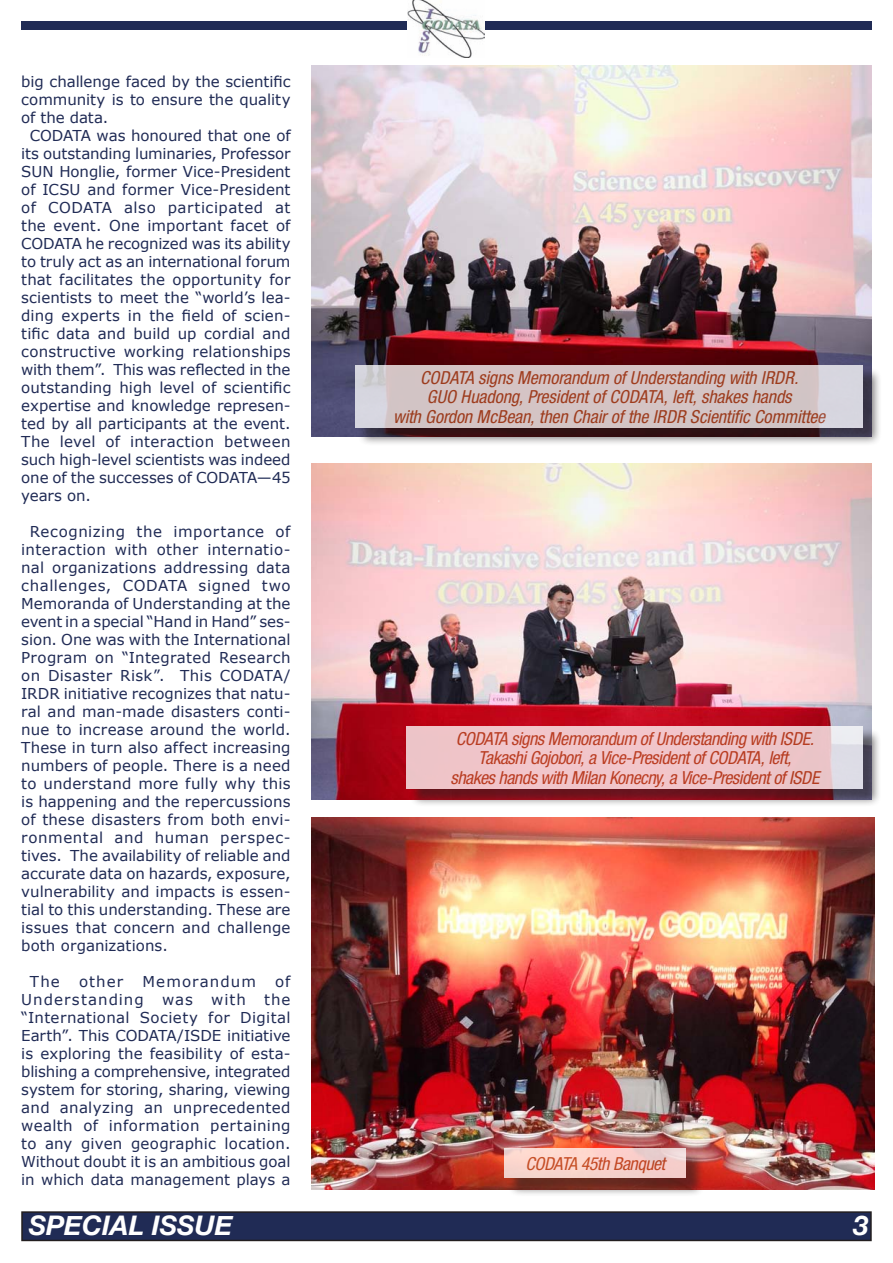
<style>
.page{position:relative;width:893px;height:1263px;background:#fff}
.page>*{position:absolute;margin:0;border:0;box-sizing:border-box;transform-origin:0 0}
.t1{font:italic 700 27px "Helvetica Neue";color:#fff}
.t2{font:italic condensed 18px/19.2px "Helvetica Neue";letter-spacing:-.02em;color:#b84f26;text-align:center}
.Texte_courant{font:15px/18px "Verdana";color:#202b55;text-align:justify}
.Texte_courant-2{font:15px "Verdana";letter-spacing:.075em;color:#202b55}
</style>
<div class="page">
<div style="left:22px;top:1212px;width:849px;height:28px;background:#202b55"></div>
<div style="left:21px;top:1211px;width:851px;height:30px;border:2px solid #231f20"></div>
<div style="left:21px;top:21px;width:851px;height:8px;background:#202b55"></div>
<img style="left:408px;top:0;width:77px;height:58px">
<img style="left:312px;top:65px;width:560px;height:371px">
<img style="left:312px;top:464px;width:560px;height:335px">
<img style="left:312px;top:818px;width:562px;height:371px">
<div style="left:358px;top:367px;width:524px;height:79px;background:#231f20;opacity:.75"></div>
<svg style="left:355px;top:365px;width:508px;height:62px;fill:#d4c4c5"></svg>
<div style="left:409px;top:728px;width:473px;height:79px;background:#231f20;opacity:.75"></div>
<svg style="left:407px;top:726px;width:456px;height:62px;fill:#f0c5ca"></svg>
<div style="left:507px;top:1150px;width:197px;height:47px;background:#231f20;opacity:.75"></div>
<svg style="left:505px;top:1148px;width:181px;height:30px;fill:#f8d2cb"></svg>
<p class="Texte_courant" style="left:21px;top:73px;width:271px">big challenge faced by the scientific community is to ensure the quality of the data.</p>
<p class="Texte_courant" style="left:21px;top:127px;width:271px;text-indent:9px">CODATA was honoured that one of its outstanding luminaries, Professor SUN Honglie, former Vice-President of ICSU and former Vice-President of CODATA also participated at the event. One important facet of CODATA he recognized was its ability to truly act as an international forum that facilitates the opportunity for scientists to meet the “world’s lea&shy;ding experts in the field of scien&shy;tific data and build up cordial and constructive working relationships with them”. This was reflected in the outstanding high level of scientific expertise and knowledge represen&shy;ted by all participants at the event.<br>The level of interaction between such high-level scientists was indeed one of the successes of CODATA—45 years on.</p>
<p class="Texte_courant" style="left:21px;top:523px;width:271px;text-indent:9px">Recognizing the importance of interaction with other internatio&shy;nal organizations addressing data challenges, CODATA signed two Memoranda of Understanding at the event in a special “Hand in Hand” ses&shy;sion. One was with the International Program on “Integrated Research on Disaster Risk”. This CODATA/ IRDR initiative recognizes that natu&shy;ral and man-made disasters conti&shy;nue to increase around the world.<br>These in turn also affect increasing numbers of people. There is a need to understand more fully why this is happening and the repercussions of these disasters from both envi&shy;ronmental and human perspec&shy;tives. The availability of reliable and accurate data on hazards, exposure, vulnerability and impacts is essen&shy;tial to this understanding. These are issues that concern and challenge both organizations.</p>
<p class="Texte_courant" style="left:30px;top:973px;width:32px">The</p>
<p class="Texte_courant" style="left:79px;top:973px;width:46px">other</p>
<p class="Texte_courant-2" style="left:142px;top:972px;width:115px">Memorandum</p>
<p class="Texte_courant" style="left:21px;top:973px;width:271px;text-indent:254px">of Understanding was with the “International Society for Digital Earth”. This CODATA/ISDE initiative is exploring the feasibility of esta&shy;blishing a comprehensive, integrated system for storing, sharing, viewing and analyzing an unprecedented wealth of information pertaining to any given geographic location.<br>Without doubt it is an ambitious goal in which data management plays a</p>
<p class="t2" style="left:393px;top:368px;width:433px">CODATA signs Memorandum of Understanding with IRDR.<br>GUO Huadong, President of CODATA, left, shakes hands<br>with Gordon McBean, then Chair of the IRDR Scientific Committee</p>
<p class="t2" style="left:450px;top:729px;width:370px">CODATA signs Memorandum of Understanding with ISDE.<br>Takashi Gojobori, a Vice-President of CODATA, left,<br>shakes hands with Milan Konecny, a Vice-President of ISDE</p>
<p class="t2" style="left:525px;top:1154px;width:141px">CODATA 45th Banquet</p>
<p class="t1" style="left:29px;top:1209px;width:206px">SPECIAL ISSUE</p>
<p class="t1" style="left:853px;top:1209px;width:17px">3</p>
</div>
